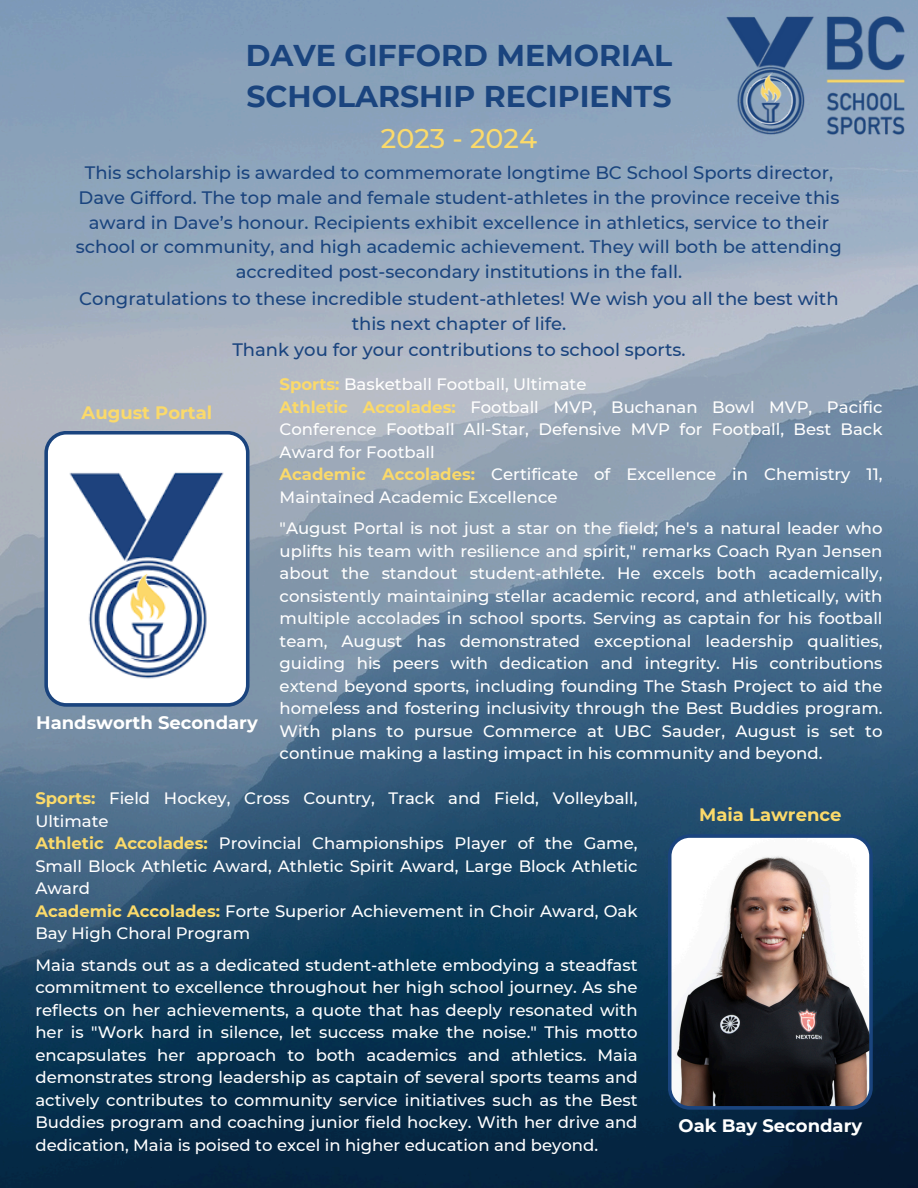
<style>
.page{position:relative;width:918px;height:1188px;background:#fff}
.page>*{position:absolute;margin:0;border:0;box-sizing:border-box;transform-origin:0 0}
.t1{font:700 30px/41.7px "Montserrat";color:#1a447e}
.t2{font:500 27px "Montserrat";color:#fbda6a}
.t3{font:500 18px/24.8px "Montserrat";color:#1a447e;text-align:center}
.t4{font:700 18px "Montserrat";color:#fff}
.t5{font:700 18px "Montserrat";color:#fbda6a}
.t6{font:500 16.5px/22.5px "Montserrat";color:#fff;text-align:justify}
.s1{font-weight:700;color:#fbda6a}
</style>
<div class="page">
<img style="left:0;top:0;width:918px;height:1188px">
<svg style="left:44px;top:431px;width:206px;height:275px"></svg>
<svg style="left:668px;top:834px;width:205px;height:275px"></svg>
<img style="left:726px;top:7px;width:178px;height:138px">
<p class="t1" style="left:246px;top:34px;width:428px">DAVE GIFFORD MEMORIAL<br>SCHOLARSHIP RECIPIENTS</p>
<p class="t2" style="left:381px;top:122px;width:158px">2023 - 2024</p>
<p class="t3" style="left:76px;top:160px;width:768px">This scholarship is awarded to commemorate longtime BC School Sports director, Dave Gifford. The top male and female student-athletes in the province receive this award in Dave’s honour. Recipients exhibit excellence in athletics, service to their school or community, and high academic achievement. They will both be attending accredited post-secondary institutions in the fall.</p>
<p class="t3" style="left:79px;top:286px;width:761px">Congratulations to these incredible student-athletes! We wish you all the best with this next chapter of life.</p>
<p class="t3" style="left:232px;top:338px;width:455px">Thank you for your contributions to school sports.</p>
<p class="t6" style="left:280px;top:373px;width:308px"><span class="s1">Sports:</span> Basketball Football, Ultimate</p>
<p class="t6" style="left:280px;top:396px;width:604px"><span class="s1">Athletic Accolades:</span> Football MVP, Buchanan Bowl MVP, Pacific Conference Football All-Star, Defensive MVP for Football, Best Back Award for Football</p>
<p class="t6" style="left:280px;top:463px;width:604px"><span class="s1">Academic Accolades:</span> Certificate of Excellence in Chemistry 11,<br>Maintained Academic Excellence</p>
<p class="t6" style="left:280px;top:517px;width:604px">"August Portal is not just a star on the field; he's a natural leader who uplifts his team with resilience and spirit," remarks Coach Ryan Jensen about the standout student-athlete. He excels both academically, consistently maintaining stellar academic record, and athletically, with multiple accolades in school sports. Serving as captain for his football team, August has demonstrated exceptional leadership qualities, guiding his peers with dedication and integrity. His contributions extend beyond sports, including founding The Stash Project to aid the homeless and fostering inclusivity through the Best Buddies program.<br>With plans to pursue Commerce at UBC Sauder, August is set to continue making a lasting impact in his community and beyond.</p>
<p class="t6" style="left:35px;top:787px;width:604px"><span class="s1">Sports:</span> Field Hockey, Cross Country, Track and Field, Volleyball,<br>Ultimate</p>
<p class="t6" style="left:35px;top:832px;width:604px"><span class="s1">Athletic Accolades:</span> Provincial Championships Player of the Game, Small Block Athletic Award, Athletic Spirit Award, Large Block Athletic Award</p>
<p class="t6" style="left:35px;top:900px;width:604px"><span class="s1">Academic Accolades:</span> Forte Superior Achievement in Choir Award, Oak<br>Bay High Choral Program</p>
<p class="t6" style="left:35px;top:954px;width:604px">Maia stands out as a dedicated student-athlete embodying a steadfast commitment to excellence throughout her high school journey. As she reflects on her achievements, a quote that has deeply resonated with her is "Work hard in silence, let success make the noise." This motto encapsulates her approach to both academics and athletics. Maia demonstrates strong leadership as captain of several sports teams and actively contributes to community service initiatives such as the Best Buddies program and coaching junior field hockey. With her drive and dedication, Maia is poised to excel in higher education and beyond.</p>
<h2 class="t5" style="left:82px;top:401px;width:132px">August Portal</h2>
<p class="t4" style="left:36px;top:711px;width:223px">Handsworth Secondary</p>
<p class="t5" style="left:699px;top:804px;width:144px">Maia Lawrence</p>
<p class="t4" style="left:678px;top:1114px;width:185px">Oak Bay Secondary</p>
</div>
